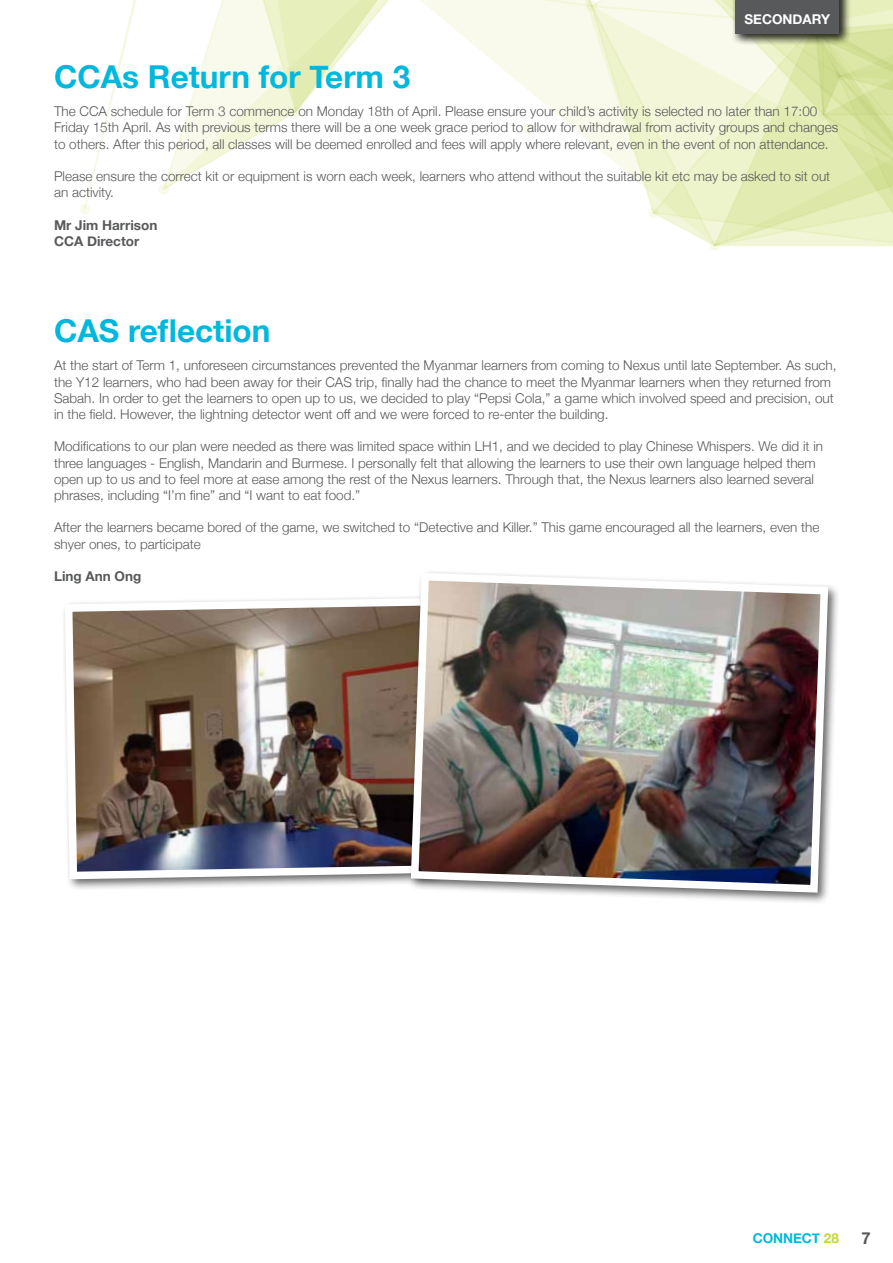
<style>
.page{position:relative;width:893px;height:1263px;background:#fff}
.page>*{position:absolute;margin:0;border:0;box-sizing:border-box;transform-origin:0 0}
.t1{font:700 31.5px "Helvetica Neue";color:#00b8de}
.t2{font:700 16.5px "Helvetica Neue";color:#58595b}
.t3{font:300 13.5px/16.2px "Helvetica Neue";color:#58595b}
.t4{font:700 13.5px/16.2px "Helvetica Neue";color:#58595b}
.t5{font:700 13.5px "Helvetica Neue";color:#00b8de}
.t6{font:700 13.5px "Helvetica Neue";color:#fff}
.s1{color:#c1d82f}
</style>
<div class="page">
<svg style="left:80px;top:0;width:813px;height:251px"></svg>
<svg style="left:164px;top:0;width:339px;height:189px"></svg>
<div style="left:731px;top:0;width:120px;height:46px;background:#000;opacity:.6"></div>
<div style="left:735px;top:0;width:104px;height:33px;background:#58595b"></div>
<div style="left:61px;top:594px;width:386px;height:297px;background:#000;opacity:.6"></div>
<img style="left:61px;top:594px;width:346px;height:289px">
<div style="left:407px;top:569px;width:433px;height:336px;background:#000;opacity:.6"></div>
<img style="left:407px;top:569px;width:425px;height:327px">
<h1 class="t1" style="left:54px;top:52px;width:358px">CCAs Return for Term 3</h1>
<p class="t6" style="left:744px;top:8px;width:87px">SECONDARY</p>
<p class="t3" style="left:54px;top:102px;width:786px">The CCA schedule for Term 3 commence on Monday 18th of April. Please ensure your child’s activity is selected no later than 17:00<br>Friday 15th April. As with previous terms there will be a one week grace period to allow for withdrawal from activity groups and changes to others. After this period, all classes will be deemed enrolled and fees will apply where relevant, even in the event of non attendance.</p>
<p class="t3" style="left:54px;top:167px;width:778px">Please ensure the correct kit or equipment is worn each week, learners who attend without the suitable kit etc may be asked to sit out an activity.</p>
<p class="t4" style="left:54px;top:217px;width:105px">Mr Jim Harrison<br>CCA Director</p>
<h1 class="t1" style="left:54px;top:306px;width:218px">CAS reflection</h1>
<p class="t3" style="left:54px;top:356px;width:784px">At the start of Term 1, unforeseen circumstances prevented the Myanmar learners from coming to Nexus until late September. As such, the Y12 learners, who had been away for their CAS trip, finally had the chance to meet the Myanmar learners when they returned from Sabah. In order to get the learners to open up to us, we decided to play “Pepsi Cola,” a game which involved speed and precision, out in the field. However, the lightning detector went off and we were forced to re-enter the building.</p>
<p class="t3" style="left:54px;top:437px;width:771px">Modifications to our plan were needed as there was limited space within LH1, and we decided to play Chinese Whispers. We did it in three languages - English, Mandarin and Burmese. I personally felt that allowing the learners to use their own language helped them open up to us and to feel more at ease among the rest of the Nexus learners. Through that, the Nexus learners also learned several phrases, including “I’m fine” and “I want to eat food.”</p>
<p class="t3" style="left:54px;top:518px;width:767px">After the learners became bored of the game, we switched to “Detective and Killer.” This game encouraged all the learners, even the shyer ones, to participate</p>
<p class="t4" style="left:54px;top:568px;width:89px">Ling Ann Ong</p>
<p class="t5" style="left:753px;top:1227px;width:88px">CONNECT <span class="s1">28</span></p>
<p class="t2" style="left:861px;top:1225px;width:11px">7</p>
</div>
